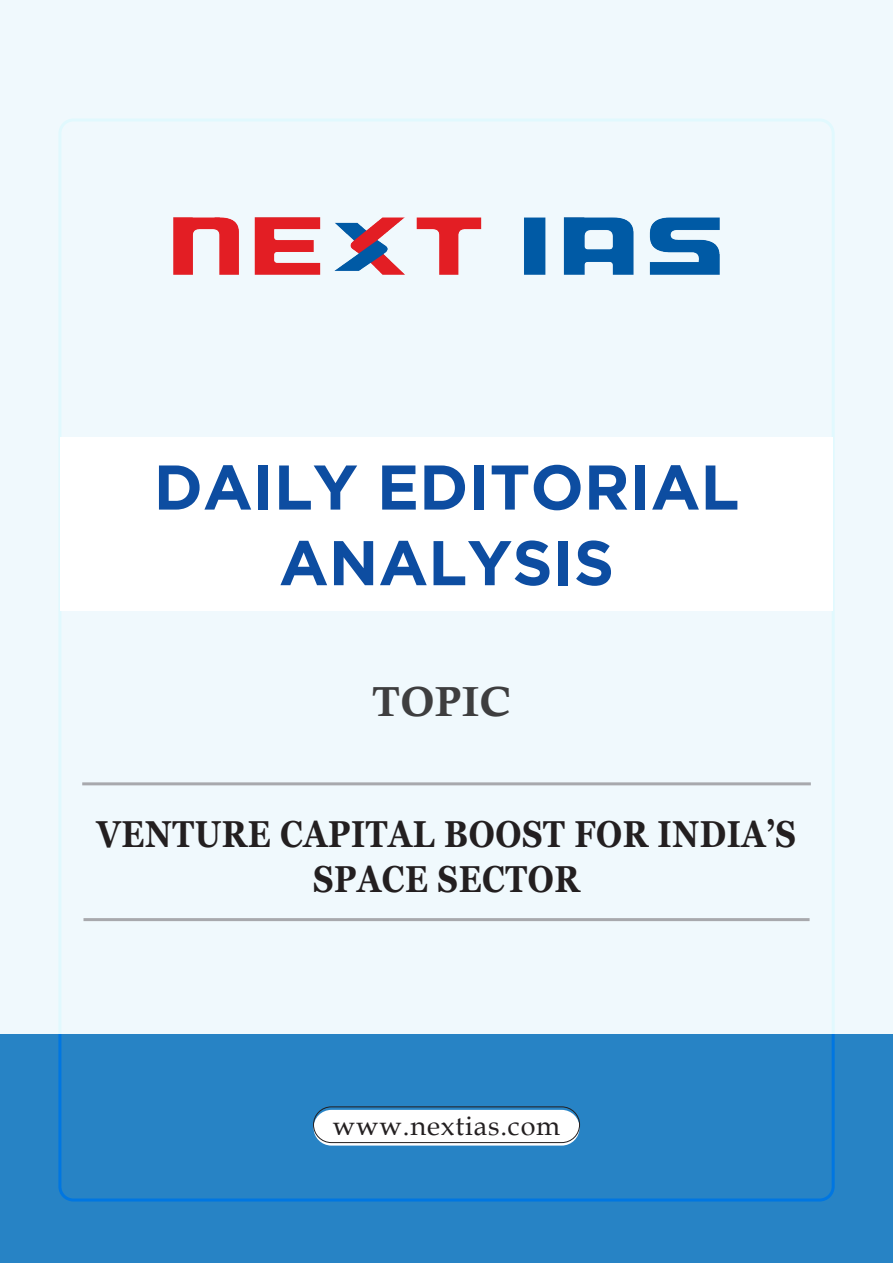
<style>
.page{position:relative;width:893px;height:1263px;background:#f0f9fd}
.page>*{position:absolute;margin:0;border:0;box-sizing:border-box;transform-origin:0 0}
.t1{font:700 63px/75.6px "Gotham";color:#0d4da1;text-align:center}
.t2{font:42px "Calis MT Bol";letter-spacing:.02em;color:#3e3e3f}
.t3{font:700 37.5px/45px "Georgia";letter-spacing:.02em;color:#231f20;text-align:center;scale:.85 1}
.t4{font:27px "Book Antiqua";letter-spacing:.03em;color:#231f20}
</style>
<div class="page">
<img style="left:173px;top:217px;width:547px;height:57px">
<div style="left:0;top:1034px;width:893px;height:229px;background:#2783c5"></div>
<div style="left:60px;top:438px;width:773px;height:173px;background:#fff"></div>
<div style="left:313px;top:1110px;width:267px;height:35px;background:#fff;border-radius:18px"></div>
<div style="left:313px;top:1106px;width:267px;height:37px;border:1px solid #231f20;border-radius:18px"></div>
<hr style="left:83px;top:918px;width:727px;height:3px;background:#a8a9ad">
<hr style="left:82px;top:782px;width:729px;height:3px;background:#a8a9ad">
<p class="t1" style="left:154px;top:448px;width:587px">DAILY EDITORIAL<br>ANALYSIS</p>
<p class="t2" style="left:372px;top:678px;width:141px">TOPIC</p>
<p class="t3" style="left:97px;top:812px;width:824px">VENTURE CAPITAL BOOST FOR INDIA’S<br>SPACE SECTOR</p>
<p class="t4" style="left:333px;top:1106px;width:229px">www.nextias.com</p>
</div>
